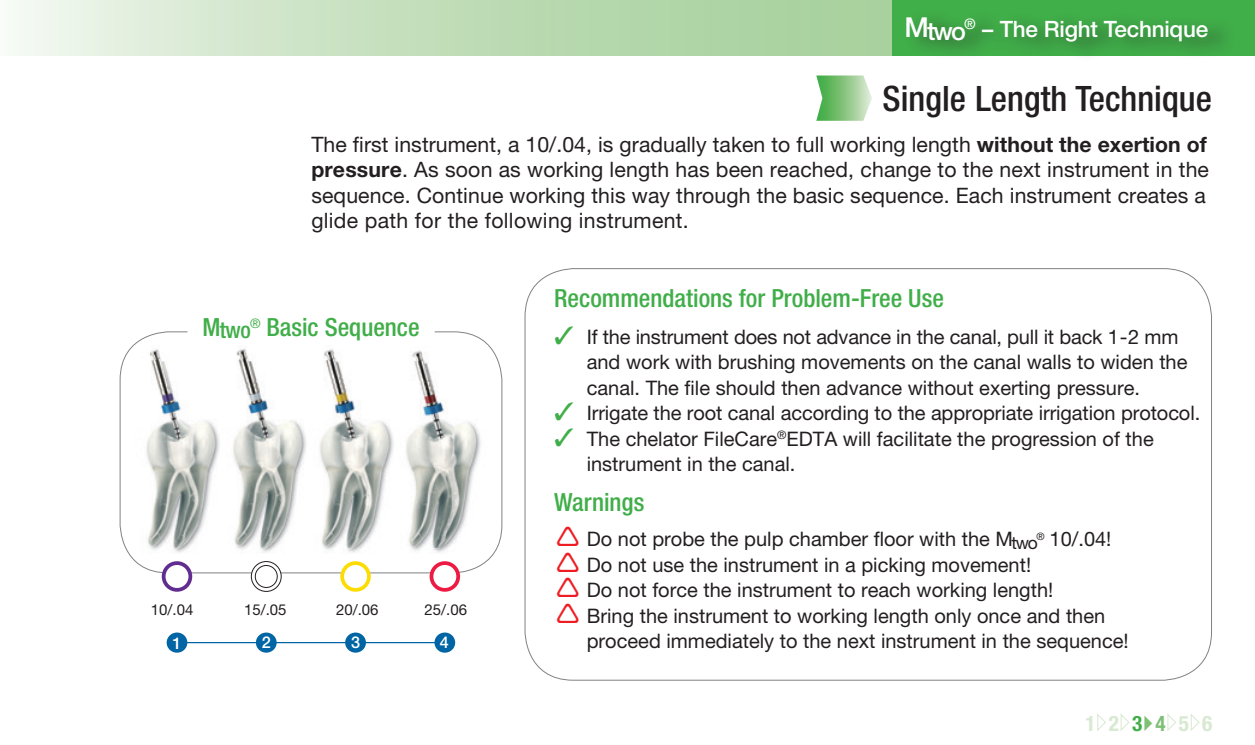
<style>
.page{position:relative;width:1255px;height:745px;background:#fff}
.page>*{position:absolute;margin:0;border:0;box-sizing:border-box;transform-origin:0 0}
.t1{font:500 condensed 35px "Helvetica Neue LT Pro";color:#231f20}
.t2{font:500 condensed 25px "Helvetica Neue LT Pro";color:#40ae49}
.t3{font:500 22.5px "Helvetica Neue LT Pro";letter-spacing:-.01em;color:#fff}
.t4{font:21.25px/25.5px "Helvetica Neue LT Pro";letter-spacing:.005em;color:#231f20}
.t5{font:700 condensed 21.25px "Helvetica Neue LT Pro";letter-spacing:.62em;color:#d8e9d2}
.t6{font:20px/25.5px "Helvetica Neue LT Pro";color:#231f20}
.t7{font:500 16.25px "Helvetica Neue LT Pro";color:#fff}
.t8{font:15px "Helvetica Neue LT Pro";color:#231f20}
.s1{font-size:27.5px}
.s2{font-size:25px}
.s3{font-weight:700}
.s4{color:#40ae49}
.s5{color:#7fc077}
</style>
<div class="page">
<svg style="left:14px;top:0;width:878px;height:56px;background:#c4dfbd"></svg>
<div style="left:892px;top:0;width:362px;height:56px;background:#40ae49"></div>
<svg style="left:816px;top:75px;width:56px;height:46px;background:#99ce94"></svg>
<svg style="left:1097px;top:714px;width:9px;height:17px"></svg>
<svg style="left:1120px;top:714px;width:9px;height:17px"></svg>
<svg style="left:1167px;top:714px;width:9px;height:17px"></svg>
<svg style="left:1191px;top:714px;width:8px;height:17px"></svg>
<img style="left:146px;top:348px;width:335px;height:205px">
<div style="left:162px;top:561px;width:30px;height:30px;border:4px solid #622d90;border-radius:50%"></div>
<div style="left:340px;top:561px;width:31px;height:30px;border:4px solid #fddc03;border-radius:50%"></div>
<div style="left:429px;top:561px;width:31px;height:30px;border:4px solid #ed1a44;border-radius:50%"></div>
<svg style="left:251px;top:561px;width:30px;height:30px"></svg>
<div style="left:251px;top:561px;width:30px;height:30px;border:1px solid #231f20;border-radius:50%"></div>
<div style="left:255px;top:565px;width:22px;height:22px;background:#fff;border-radius:50%"></div>
<div style="left:255px;top:564px;width:22px;height:23px;border:1px solid #231f20;border-radius:50%"></div>
<hr style="left:172px;top:641px;width:275px;height:1px;background:#0065a4">
<div style="left:167px;top:632px;width:20px;height:20px;background:#0065a4;border-radius:50%"></div>
<div style="left:256px;top:632px;width:21px;height:20px;background:#0065a4;border-radius:50%"></div>
<div style="left:345px;top:632px;width:21px;height:20px;background:#0065a4;border-radius:50%"></div>
<div style="left:434px;top:632px;width:21px;height:20px;background:#0065a4;border-radius:50%"></div>
<div style="left:905px;top:9px;width:330px;height:53px;background:#231f20;opacity:.54"></div>
<p class="t3" style="left:904px;top:16px;width:305px"><span class="s1">M</span><span class="s2">two</span><sup>®</sup> – The Right Technique</p>
<h1 class="t1" style="left:882px;top:77px;width:331px">Single Length Technique</h1>
<p class="t4" style="left:311px;top:131px;width:899px">The first instrument, a 10/.04, is gradually taken to full working length <span class="s3">without the exertion of pressure</span>. As soon as working length has been reached, change to the next instrument in the sequence. Continue working this way through the basic sequence. Each instrument creates a glide path for the following instrument.</p>
<p class="t2" style="left:202px;top:312px;width:219px">M<sub>two</sub><sup>®</sup> Basic Sequence</p>
<p class="t8" style="left:151px;top:600px;width:44px">10/.04</p>
<p class="t8" style="left:244px;top:600px;width:44px">15/.05</p>
<p class="t8" style="left:336px;top:600px;width:44px">20/.06</p>
<p class="t8" style="left:424px;top:600px;width:44px">25/.06</p>
<p class="t7" style="left:172px;top:632px;width:11px">1</p>
<p class="t7" style="left:262px;top:632px;width:11px">2</p>
<p class="t7" style="left:351px;top:632px;width:11px">3</p>
<p class="t7" style="left:440px;top:632px;width:11px">4</p>
<p class="t2" style="left:554px;top:283px;width:391px">Recommendations for Problem-Free Use</p>
<p class="t6" style="left:586px;top:323px;width:602px;text-indent:-32px"><span class="s4">✓</span> If the instrument does not advance in the canal, pull it back 1-2 mm and work with brushing movements on the canal walls to widen the canal. The file should then advance without exerting pressure.</p>
<p class="t6" style="left:554px;top:400px;width:647px"><span class="s4">✓</span> Irrigate the root canal according to the appropriate irrigation protocol.</p>
<p class="t6" style="left:586px;top:425px;width:568px;text-indent:-33px"><span class="s4">✓</span> The chelator FileCare<sup>®</sup>EDTA will facilitate the progression of the instrument in the canal.</p>
<p class="t2" style="left:554px;top:487px;width:92px">Warnings</p>
<p class="t6" style="left:586px;top:526px;width:543px">Do not probe the pulp chamber floor with the M<sub>two</sub><sup>®</sup> 10/.04!<br>Do not use the instrument in a picking movement!<br>Do not force the instrument to reach working length!<br>Bring the instrument to working length only once and then proceed immediately to the next instrument in the sequence!</p>
<p class="t5" style="left:1085px;top:710px;width:129px">12<span class="s4">3</span><span class="s5">4</span>56</p>
</div>
